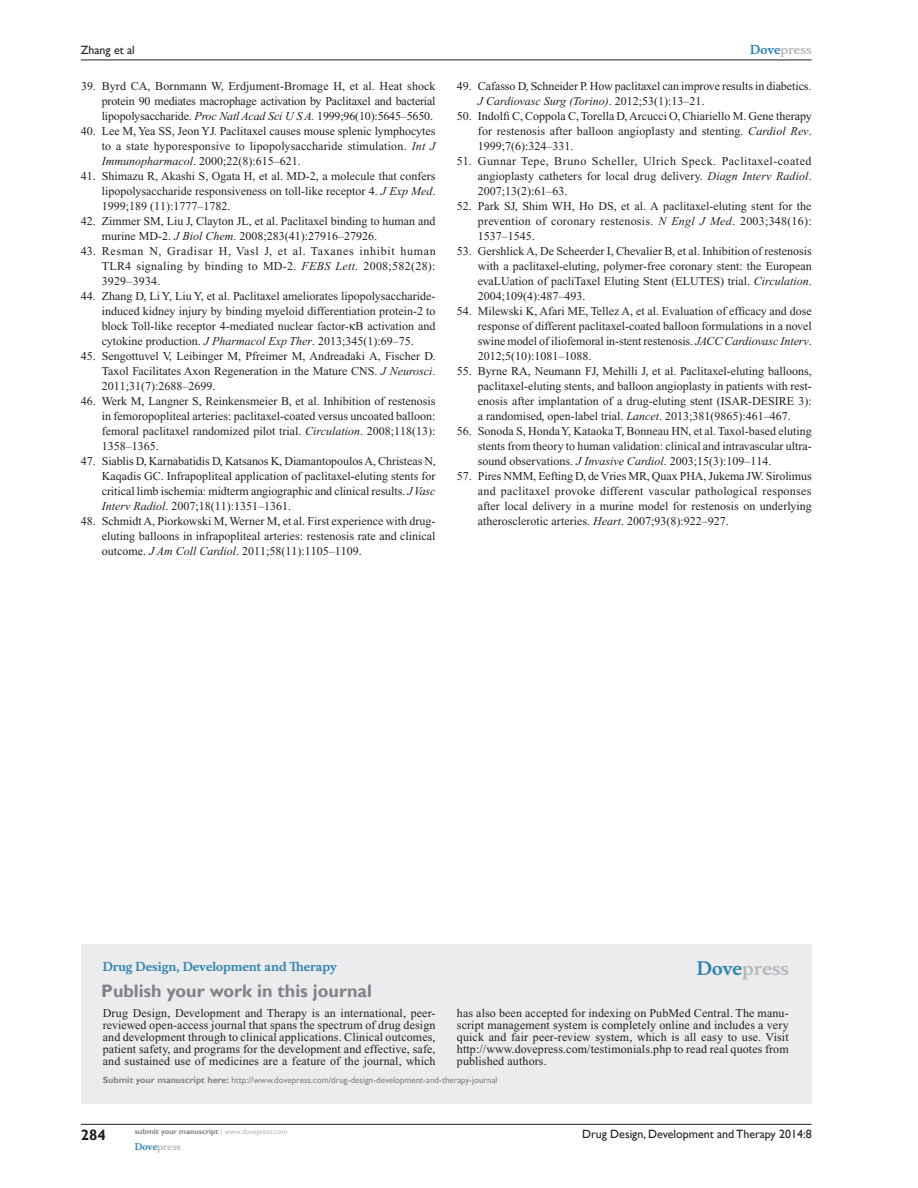
<style>
.page{position:relative;width:918px;height:1188px;background:#fff}
.page>*{position:absolute;margin:0;border:0;box-sizing:border-box;transform-origin:0 0}
.PromBx-H1{font:700 18px "Gill Sans";color:#808285}
.PromBx-Brand{font:700 18px "Musee";color:#b8b9bc}
.t1{font:700 15px "Gill Sans";color:#231f20}
.RefNL2{font:12px/15px "Times New Roman";color:#231f20;text-align:justify}
.PromBx-Tx{font:12px/12px "Times New Roman";letter-spacing:.01em;color:#231f20;text-align:justify}
.t2{font:12px "Gill Sans";color:#231f20}
.PromBx-JrnlName{font:700 12px "Musee";color:#3485ae}
.t3{font:700 12px "Musee";color:#b8b9bc}
.PromBx-SubmitMssWebA{font:9px "Gill Sans";color:#808285}
.t4{font:700 9px "Musee";color:#b8b9bc}
.t5{font:700 7.5px "Gill Sans";color:#808285}
.s1{font-style:italic}
.s2{color:#3485ae}
.s3{font-weight:700}
.s4{font-weight:400;color:#b8b9bc}
</style>
<div class="page">
<div style="left:81px;top:944px;width:731px;height:159px;background:#ececee"></div>
<hr style="left:81px;top:1124px;width:731px;height:1px;background:#231f20">
<hr style="left:81px;top:60px;width:731px;height:1px;background:#231f20">
<p class="t2" style="left:81px;top:43px;width:56px">Zhang et al</p>
<p class="RefNL2" style="left:102px;top:79px;width:335px;text-indent:-20px">39. Byrd CA, Bornmann W, Erdjument-Bromage H, et al. Heat shock protein 90 mediates macrophage activation by Paclitaxel and bacterial lipopolysaccharide. <span class="s1">Proc Natl Acad Sci U S A.</span> 1999;96(10):5645–5650.</p>
<p class="RefNL2" style="left:102px;top:124px;width:335px;text-indent:-21px">40. Lee M, Yea SS, Jeon YJ. Paclitaxel causes mouse splenic lymphocytes to a state hyporesponsive to lipopolysaccharide stimulation. <span class="s1">Int J Immunopharmacol</span>. 2000;22(8):615–621.</p>
<p class="RefNL2" style="left:102px;top:169px;width:335px;text-indent:-21px">41. Shimazu R, Akashi S, Ogata H, et al. MD-2, a molecule that confers lipopolysaccharide responsiveness on toll-like receptor 4. <span class="s1">J Exp Med</span>.<br>1999;189 (11):1777–1782.</p>
<p class="RefNL2" style="left:102px;top:214px;width:335px;text-indent:-21px">42. Zimmer SM, Liu J, Clayton JL, et al. Paclitaxel binding to human and murine MD-2. <span class="s1">J Biol Chem</span>. 2008;283(41):27916–27926.</p>
<p class="RefNL2" style="left:102px;top:244px;width:335px;text-indent:-21px">43. Resman N, Gradisar H, Vasl J, et al. Taxanes inhibit human TLR4 signaling by binding to MD-2. <span class="s1">FEBS Lett.</span> 2008;582(28):<br>3929–3934.</p>
<p class="RefNL2" style="left:102px;top:289px;width:335px;text-indent:-21px">44. Zhang D, Li Y, Liu Y, et al. Paclitaxel ameliorates lipopolysaccharide&shy;induced kidney injury by binding myeloid differentiation protein-2 to block Toll-like receptor 4-mediated nuclear factor- B activation and cytokine production. <span class="s1">J Pharmacol Exp Ther</span>. 2013;345(1):69–75.</p>
<p class="RefNL2" style="left:102px;top:349px;width:335px;text-indent:-21px">45. Sengottuvel V, Leibinger M, Pfreimer M, Andreadaki A, Fischer D.<br>Taxol Facilitates Axon Regeneration in the Mature CNS. <span class="s1">J Neurosci</span>.<br>2011;31(7):2688–2699.</p>
<p class="RefNL2" style="left:102px;top:394px;width:335px;text-indent:-21px">46. Werk M, Langner S, Reinkensmeier B, et al. Inhibition of restenosis in femoropopliteal arteries: paclitaxel-coated versus uncoated balloon: femoral paclitaxel randomized pilot trial. <span class="s1">Circulation</span>. 2008;118(13):<br>1358–1365.</p>
<p class="RefNL2" style="left:102px;top:454px;width:336px;text-indent:-21px">47. Siablis D, Karnabatidis D, Katsanos K, Diamantopoulos A, Christeas N, Kaqadis GC. Infrapopliteal application of paclitaxel-eluting stents for critical limb ischemia: midterm angiographic and clinical results. <span class="s1">J Vasc Interv Radiol</span>. 2007;18(11):1351–1361.</p>
<p class="RefNL2" style="left:102px;top:514px;width:335px;text-indent:-21px">48. Schmidt A, Piorkowski M, Werner M, et al. First experience with drug&shy;eluting balloons in infrapopliteal arteries: restenosis rate and clinical outcome. <span class="s1">J Am Coll Cardiol</span>. 2011;58(11):1105–1109.</p>
<p class="t3" style="left:750px;top:43px;width:63px"><span class="s2">Dove</span>press</p>
<p class="RefNL2" style="left:478px;top:79px;width:335px;text-indent:-21px">49. Cafasso D, Schneider P. How paclitaxel can improve results in diabetics.<br><span class="s1">J Cardiovasc Surg (Torino)</span>. 2012;53(1):13–21.</p>
<p class="RefNL2" style="left:478px;top:109px;width:335px;text-indent:-21px">50. Indolfi C, Coppola C, Torella D, Arcucci O, Chiariello M. Gene therapy for restenosis after balloon angioplasty and stenting. <span class="s1">Cardiol Rev</span>.<br>1999;7(6):324–331.</p>
<p class="RefNL2" style="left:478px;top:154px;width:335px;text-indent:-21px">51. Gunnar Tepe, Bruno Scheller, Ulrich Speck. Paclitaxel-coated angioplasty catheters for local drug delivery. <span class="s1">Diagn Interv Radiol</span>.<br>2007;13(2):61–63.</p>
<p class="RefNL2" style="left:478px;top:199px;width:335px;text-indent:-21px">52. Park SJ, Shim WH, Ho DS, et al. A paclitaxel-eluting stent for the prevention of coronary restenosis. <span class="s1">N Engl J Med</span>. 2003;348(16):<br>1537–1545.</p>
<p class="RefNL2" style="left:478px;top:244px;width:335px;text-indent:-21px">53. Gershlick A, De Scheerder I, Chevalier B, et al. Inhibition of restenosis with a paclitaxel-eluting, polymer-free coronary stent: the European evaLUation of pacliTaxel Eluting Stent (ELUTES) trial. <span class="s1">Circulation</span>.<br>2004;109(4):487–493.</p>
<p class="RefNL2" style="left:478px;top:304px;width:335px;text-indent:-21px">54. Milewski K, Afari ME, Tellez A, et al. Evaluation of efficacy and dose response of different paclitaxel-coated balloon formulations in a novel swine model of iliofemoral in-stent restenosis. <span class="s1">JACC Cardiovasc Interv</span>.<br>2012;5(10):1081–1088.</p>
<p class="RefNL2" style="left:478px;top:364px;width:335px;text-indent:-21px">55. Byrne RA, Neumann FJ, Mehilli J, et al. Paclitaxel-eluting balloons, paclitaxel-eluting stents, and balloon angioplasty in patients with rest&shy;enosis after implantation of a drug-eluting stent (ISAR-DESIRE 3): a randomised, open-label trial. <span class="s1">Lancet</span>. 2013;381(9865):461–467.</p>
<p class="RefNL2" style="left:478px;top:424px;width:335px;text-indent:-21px">56. Sonoda S, Honda Y, Kataoka T, Bonneau HN, et al. Taxol-based eluting stents from theory to human validation: clinical and intravascular ultra&shy;sound observations. <span class="s1">J Invasive Cardiol</span>. 2003;15(3):109–114.</p>
<p class="RefNL2" style="left:478px;top:469px;width:335px;text-indent:-21px">57. Pires NMM, Eefting D, de Vries MR, Quax PHA, Jukema JW. Sirolimus and paclitaxel provoke different vascular pathological responses after local delivery in a murine model for restenosis on underlying atherosclerotic arteries. <span class="s1">Heart</span>. 2007;93(8):922–927.</p>
<p class="PromBx-JrnlName" style="left:103px;top:959px;width:236px">Drug Design, Development and Therapy</p>
<p class="PromBx-H1" style="left:101px;top:980px;width:272px">Publish your work in this journal</p>
<p class="PromBx-Brand" style="left:697px;top:958px;width:94px"><span class="s2">Dove</span>press</p>
<p class="PromBx-Tx" style="left:103px;top:1007px;width:334px">Drug Design, Development and Therapy is an international, peer&shy;reviewed open-access journal that spans the spectrum of drug design and development through to clinical applications. Clinical outcomes, patient safety, and programs for the development and effective, safe, and sustained use of medicines are a feature of the journal, which</p>
<p class="PromBx-Tx" style="left:457px;top:1007px;width:333px">has also been accepted for indexing on PubMed Central. The manu&shy;script management system is completely online and includes a very quick and fair peer-review system, which is all easy to use. Visit http://www.dovepress.com/testimonials.php to read real quotes from published authors.</p>
<p class="PromBx-SubmitMssWebA" style="left:103px;top:1075px;width:396px"><span class="s3">Submit your manuscript here:</span> http://www.dovepress.com/drug-design-development-and-therapy-journal</p>
<p class="t1" style="left:81px;top:1126px;width:26px">284</p>
<p class="t5" style="left:135px;top:1127px;width:154px">submit your manuscript <span class="s4">| www.dovepress.com</span></p>
<p class="t4" style="left:135px;top:1141px;width:48px"><span class="s2">Dove</span>press</p>
<p class="t2" style="left:582px;top:1127px;width:231px">Drug Design, Development and Therapy 2014:8</p>
</div>
